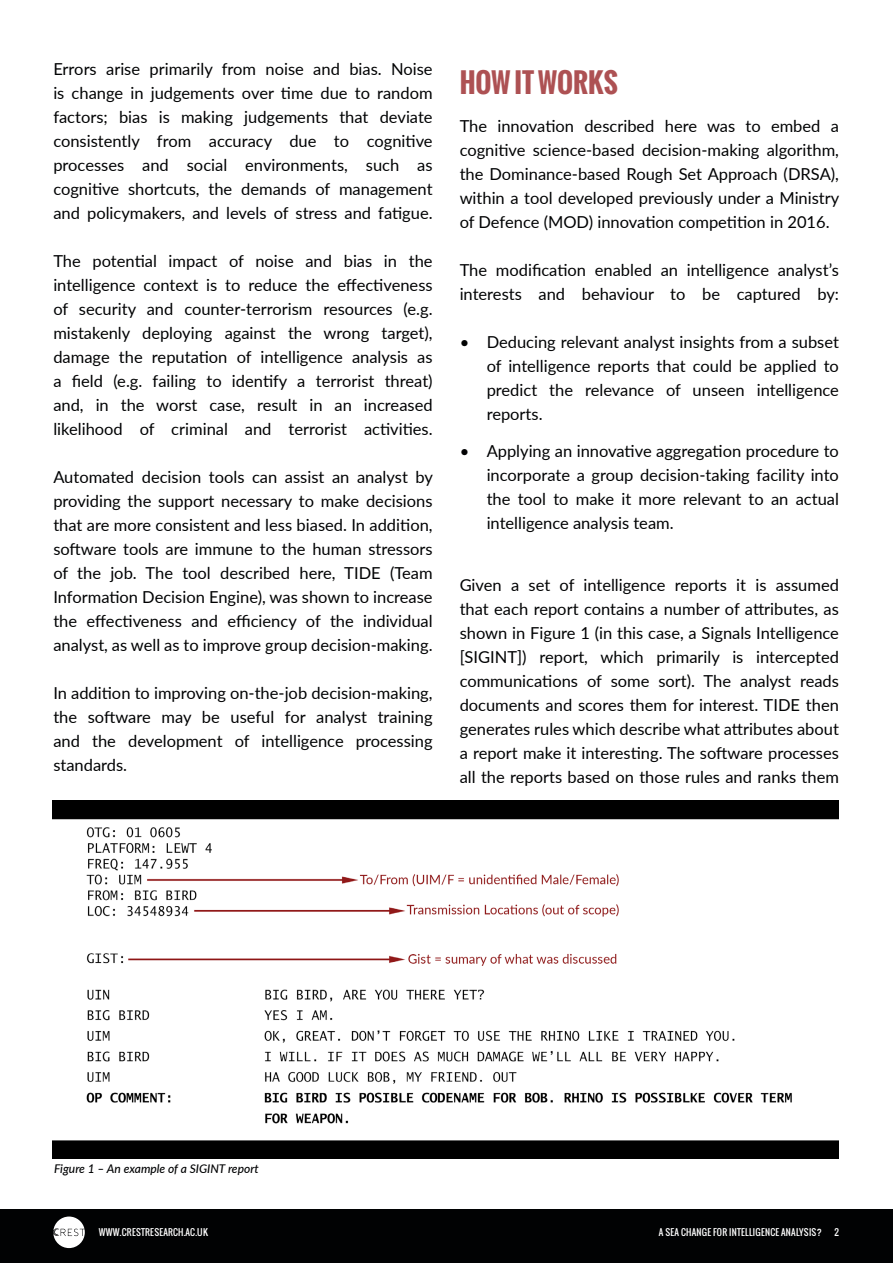
<style>
.page{position:relative;width:893px;height:1263px;background:#fff}
.page>*{position:absolute;margin:0;border:0;box-sizing:border-box;transform-origin:0 0}
.NG_Header_2_red{font:700 27px "Oswald";color:#ad5153}
.NG_Body{font:16.5px/24px "Lato";color:#010203;text-align:justify}
.t1{font:italic 500 12px "Lato";color:#010203}
.t2{font:9px "Oswald";letter-spacing:.025em;color:#fff}
.t3{font:3.75px/4.1px "DIN Bold Alternate";letter-spacing:-.075em;color:#fff}
</style>
<div class="page">
<div style="left:0;top:1209px;width:893px;height:54px;background:#010203"></div>
<svg style="left:53px;top:1216px;width:32px;height:32px"></svg>
<img style="left:53px;top:800px;width:786px;height:359px">
<p class="NG_Body" style="left:53px;top:57px;width:381px">Errors arise primarily from noise and bias. Noise is change in judgements over time due to random factors; bias is making judgements that deviate consistently from accuracy due to cognitive processes and social environments, such as cognitive shortcuts, the demands of management and policymakers, and levels of stress and fatigue.</p>
<p class="NG_Body" style="left:53px;top:249px;width:381px">The potential impact of noise and bias in the intelligence context is to reduce the effectiveness of security and counter-terrorism resources (e.g. mistakenly deploying against the wrong target), damage the reputation of intelligence analysis as a field (e.g. failing to identify a terrorist threat) and, in the worst case, result in an increased likelihood of criminal and terrorist activities.</p>
<p class="NG_Body" style="left:53px;top:465px;width:381px">Automated decision tools can assist an analyst by providing the support necessary to make decisions that are more consistent and less biased. In addition, software tools are immune to the human stressors of the job. The tool described here, TIDE (Team Information Decision Engine), was shown to increase the effectiveness and efficiency of the individual analyst, as well as to improve group decision-making.</p>
<p class="NG_Body" style="left:53px;top:681px;width:381px">In addition to improving on-the-job decision-making, the software may be useful for analyst training and the development of intelligence processing standards.</p>
<p class="NG_Header_2_red" style="left:460px;top:63px;width:160px">HOW IT WORKS</p>
<p class="NG_Body" style="left:460px;top:113px;width:381px">The innovation described here was to embed a cognitive science-based decision-making algorithm, the Dominance-based Rough Set Approach (DRSA), within a tool developed previously under a Ministry of Defence (MOD) innovation competition in 2016.</p>
<p class="NG_Body" style="left:460px;top:257px;width:381px">The modification enabled an intelligence analyst’s interests and behaviour to be captured by:</p>
<p class="NG_Body" style="left:487px;top:329px;width:354px;text-indent:-27px">• Deducing relevant analyst insights from a subset of intelligence reports that could be applied to predict the relevance of unseen intelligence reports.</p>
<p class="NG_Body" style="left:487px;top:438px;width:354px;text-indent:-27px">• Applying an innovative aggregation procedure to incorporate a group decision-taking facility into the tool to make it more relevant to an actual intelligence analysis team.</p>
<p class="NG_Body" style="left:460px;top:572px;width:381px">Given a set of intelligence reports it is assumed that each report contains a number of attributes, as shown in Figure 1 (in this case, a Signals Intelligence [SIGINT]) report, which primarily is intercepted communications of some sort). The analyst reads documents and scores them for interest. TIDE then generates rules which describe what attributes about a report make it interesting. The software processes all the reports based on those rules and ranks them</p>
<p class="t1" style="left:54px;top:1160px;width:206px">Figure 1 – An example of a SIGINT report</p>
<p class="t2" style="left:99px;top:1225px;width:111px">WWW.CRESTRESEARCH.AC.UK</p>
<p class="t2" style="left:659px;top:1225px;width:164px">A SEA CHANGE FOR INTELLIGENCE ANALYSIS?</p>
<p class="t2" style="left:834px;top:1225px;width:6px">2</p>
<p class="t3" style="left:89px;top:1228px;width:53px">CENTRE FOR RESEARCH AND<br>EVIDENCE ON SECURITY THREATS</p>
</div>
